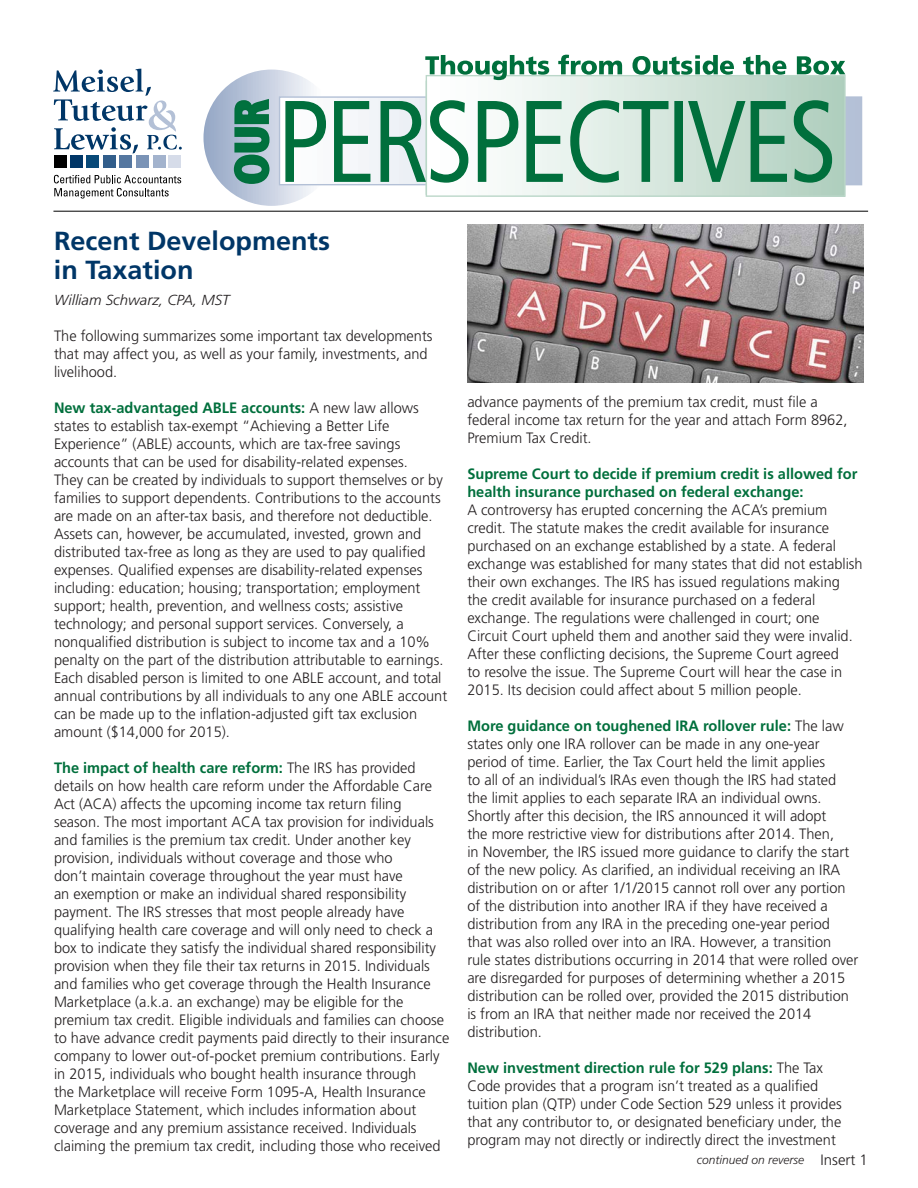
<style>
.page{position:relative;width:918px;height:1188px;background:#fff}
.page>*{position:absolute;margin:0;border:0;box-sizing:border-box;transform-origin:0 0}
.Headers{font:700 26.1px/29.1px "Frutiger";color:#003667}
.Body_Text{font:300 15px/18px "Frutiger";color:#231f20}
.Authors{font:italic 300 14.55px "Frutiger";color:#231f20}
.t1{font:italic 300 12px "Frutiger";color:#231f20}
.s1{font-weight:700;color:#006f3c}
</style>
<div class="page">
<svg style="left:203px;top:70px;width:137px;height:136px;background:#bfcadc"></svg>
<svg style="left:53px;top:69px;width:129px;height:85px"></svg>
<svg style="left:54px;top:175px;width:127px;height:24px"></svg>
<div style="left:54px;top:156px;width:12px;height:12px;background:#000"></div>
<div style="left:70px;top:156px;width:12px;height:12px;background:#003667"></div>
<div style="left:86px;top:156px;width:13px;height:12px;background:#084978"></div>
<div style="left:103px;top:156px;width:12px;height:12px;background:#325e8b"></div>
<div style="left:119px;top:156px;width:13px;height:12px;background:#5577a0"></div>
<div style="left:136px;top:156px;width:13px;height:12px;background:#7a93b6"></div>
<div style="left:153px;top:156px;width:12px;height:12px;background:#a3b3cd"></div>
<div style="left:169px;top:156px;width:12px;height:12px;background:#d6dce9"></div>
<svg style="left:233px;top:98px;width:37px;height:87px;background:#418e74"></svg>
<svg style="left:281px;top:98px;width:579px;height:85px"></svg>
<hr style="left:53px;top:211px;width:815px;height:1px;background:#000">
<div style="left:426px;top:76px;width:419px;height:120px;background:linear-gradient(to right,#fff,#b1cfbe)"></div>
<div style="left:426px;top:75px;width:420px;height:122px;border:1px solid #bbd7c9"></div>
<hr style="left:426px;top:81px;width:1px;height:114px;background:#bbd7c9">
<svg style="left:285px;top:100px;width:42px;height:83px"></svg>
<svg style="left:333px;top:100px;width:38px;height:83px"></svg>
<svg style="left:380px;top:99px;width:89px;height:84px"></svg>
<svg style="left:477px;top:100px;width:42px;height:83px"></svg>
<svg style="left:526px;top:100px;width:38px;height:83px;background:#87bba3"></svg>
<svg style="left:570px;top:99px;width:99px;height:84px;background:#a4cbb8"></svg>
<div style="left:675px;top:102px;width:7px;height:79px;background:#006f3c"></div>
<div style="left:674px;top:101px;width:9px;height:81px;border:2px solid #006f3c"></div>
<svg style="left:687px;top:99px;width:146px;height:84px;background:#84b79e"></svg>
<svg style="left:425px;top:55px;width:124px;height:25px"></svg>
<svg style="left:558px;top:55px;width:64px;height:20px"></svg>
<svg style="left:632px;top:55px;width:102px;height:20px"></svg>
<svg style="left:743px;top:55px;width:43px;height:20px"></svg>
<svg style="left:797px;top:56px;width:48px;height:19px"></svg>
<img style="left:467px;top:225px;width:397px;height:157px">
<p class="Headers" style="left:54px;top:227px;width:278px">Recent Developments in Taxation</p>
<p class="Authors" style="left:54px;top:291px;width:177px">William Schwarz, CPA, MST</p>
<p class="Body_Text" style="left:54px;top:327px;width:380px">The following summarizes some important tax developments that may affect you, as well as your family, investments, and livelihood.</p>
<p class="Body_Text" style="left:54px;top:399px;width:395px"><span class="s1">New tax-advantaged ABLE accounts:</span> A new law allows states to establish tax-exempt “Achieving a Better Life Experience” (ABLE) accounts, which are tax-free savings accounts that can be used for disability-related expenses.<br>They can be created by individuals to support themselves or by families to support dependents. Contributions to the accounts are made on an after-tax basis, and therefore not deductible.<br>Assets can, however, be accumulated, invested, grown and distributed tax-free as long as they are used to pay qualified expenses. Qualified expenses are disability-related expenses including: education; housing; transportation; employment support; health, prevention, and wellness costs; assistive technology; and personal support services. Conversely, a nonqualified distribution is subject to income tax and a 10% penalty on the part of the distribution attributable to earnings.<br>Each disabled person is limited to one ABLE account, and total annual contributions by all individuals to any one ABLE account can be made up to the inflation-adjusted gift tax exclusion amount ($14,000 for 2015).</p>
<p class="Body_Text" style="left:54px;top:759px;width:397px"><span class="s1">The impact of health care reform:</span> The IRS has provided details on how health care reform under the Affordable Care Act (ACA) affects the upcoming income tax return filing season. The most important ACA tax provision for individuals and families is the premium tax credit. Under another key provision, individuals without coverage and those who<br>don’t maintain coverage throughout the year must have<br>an exemption or make an individual shared responsibility payment. The IRS stresses that most people already have qualifying health care coverage and will only need to check a box to indicate they satisfy the individual shared responsibility provision when they file their tax returns in 2015. Individuals and families who get coverage through the Health Insurance Marketplace (a.k.a. an exchange) may be eligible for the premium tax credit. Eligible individuals and families can choose to have advance credit payments paid directly to their insurance company to lower out-of-pocket premium contributions. Early in 2015, individuals who bought health insurance through<br>the Marketplace will receive Form 1095-A, Health Insurance Marketplace Statement, which includes information about coverage and any premium assistance received. Individuals claiming the premium tax credit, including those who received</p>
<p class="Body_Text" style="left:467px;top:393px;width:382px">advance payments of the premium tax credit, must file a federal income tax return for the year and attach Form 8962,<br>Premium Tax Credit.</p>
<p class="Body_Text" style="left:467px;top:465px;width:397px"><span class="s1">Supreme Court to decide if premium credit is allowed for health insurance purchased on federal exchange:<br></span>A controversy has erupted concerning the ACA’s premium credit. The statute makes the credit available for insurance purchased on an exchange established by a state. A federal exchange was established for many states that did not establish their own exchanges. The IRS has issued regulations making the credit available for insurance purchased on a federal exchange. The regulations were challenged in court; one Circuit Court upheld them and another said they were invalid.<br>After these conflicting decisions, the Supreme Court agreed<br>to resolve the issue. The Supreme Court will hear the case in 2015. Its decision could affect about 5 million people.</p>
<p class="Body_Text" style="left:467px;top:717px;width:393px"><span class="s1">More guidance on toughened IRA rollover rule:</span> The law states only one IRA rollover can be made in any one-year period of time. Earlier, the Tax Court held the limit applies<br>to all of an individual’s IRAs even though the IRS had stated the limit applies to each separate IRA an individual owns.<br>Shortly after this decision, the IRS announced it will adopt<br>the more restrictive view for distributions after 2014. Then,<br>in November, the IRS issued more guidance to clarify the start of the new policy. As clarified, an individual receiving an IRA distribution on or after 1/1/2015 cannot roll over any portion of the distribution into another IRA if they have received a distribution from any IRA in the preceding one-year period that was also rolled over into an IRA. However, a transition rule states distributions occurring in 2014 that were rolled over are disregarded for purposes of determining whether a 2015 distribution can be rolled over, provided the 2015 distribution is from an IRA that neither made nor received the 2014 distribution.</p>
<p class="Body_Text" style="left:467px;top:1059px;width:376px"><span class="s1">New investment direction rule for 529 plans:</span> The Tax Code provides that a program isn’t treated as a qualified tuition plan (QTP) under Code Section 529 unless it provides that any contributor to, or designated beneficiary under, the program may not directly or indirectly direct the investment</p>
<p class="t1" style="left:697px;top:1153px;width:109px">continued on reverse</p>
<p class="Body_Text" style="left:820px;top:1151px;width:49px">Insert 1</p>
</div>
